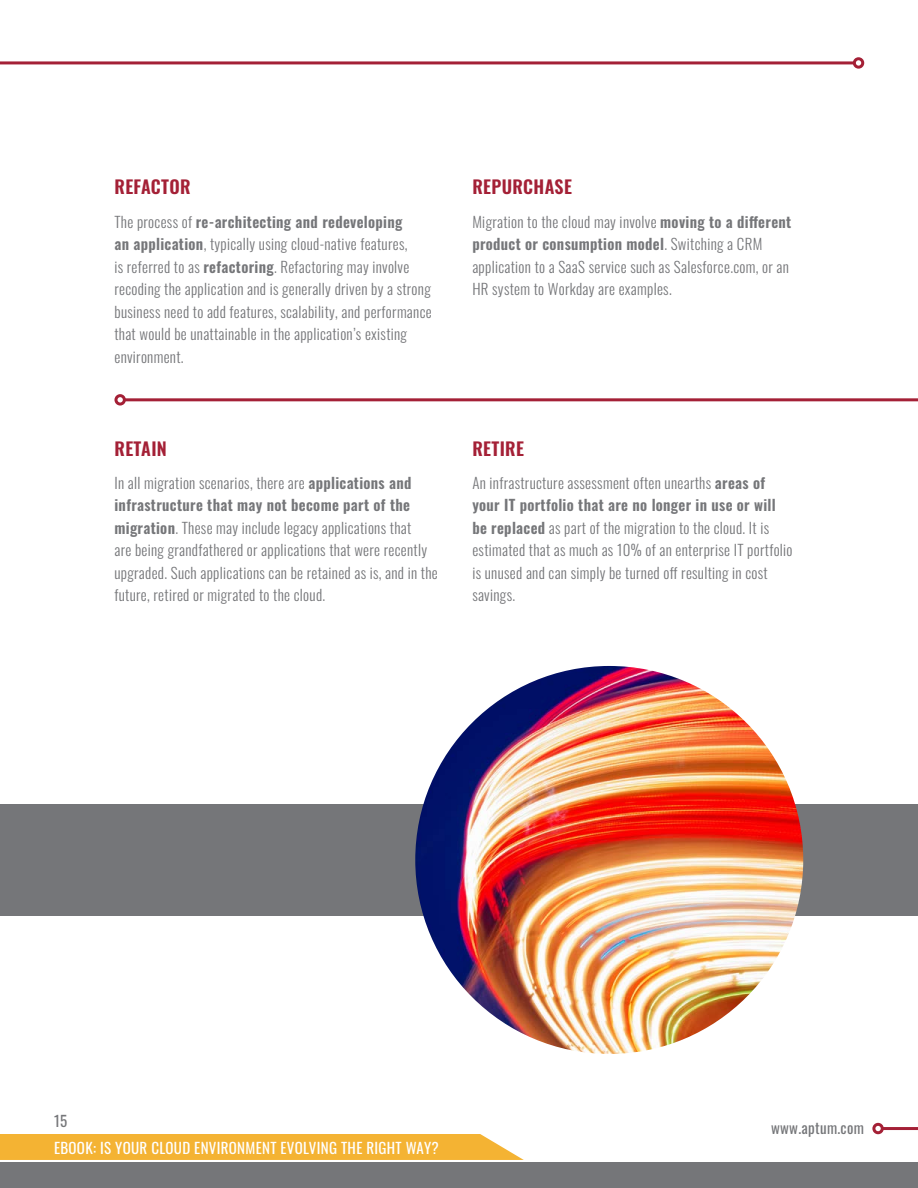
<style>
.page{position:relative;width:918px;height:1188px;background:#fff}
.page>*{position:absolute;margin:0;border:0;box-sizing:border-box;transform-origin:0 0}
.t1{font:600 18px "Oswald";letter-spacing:.02em;color:#a42036}
.t2{font:300 15px/22.5px "Oswald";letter-spacing:.02em;color:#757679}
.t3{font:15px "Oswald";letter-spacing:.02em;color:#fff}
.t4{font:15px "Oswald";letter-spacing:.02em;color:#757679}
.s1{font-weight:600}
</style>
<div class="page">
<div style="left:853px;top:57px;width:11px;height:12px;border:3px solid #a42036;border-radius:50%"></div>
<hr style="left:0;top:61px;width:854px;height:3px;background:#a42036">
<div style="left:872px;top:1123px;width:12px;height:11px;border:3px solid #a42036;border-radius:50%"></div>
<hr style="left:883px;top:1127px;width:35px;height:3px;background:#a42036">
<div style="left:0;top:1162px;width:918px;height:26px;background:#757679"></div>
<div style="left:114px;top:394px;width:12px;height:12px;border:3px solid #a42036;border-radius:50%"></div>
<hr style="left:125px;top:398px;width:793px;height:3px;background:#a42036">
<div style="left:0;top:804px;width:918px;height:112px;background:#757679"></div>
<img style="left:415px;top:666px;width:388px;height:388px;border-radius:194px">
<div style="left:0;top:1134px;width:524px;height:26px;background:#f4b333"></div>
<p class="t1" style="left:114px;top:178px;width:78px">REFACTOR</p>
<p class="t2" style="left:114px;top:209px;width:319px">The process of <span class="s1">re-architecting and redeveloping<br>an application</span>, typically using cloud-native features,<br>is referred to as <span class="s1">refactoring</span>. Refactoring may involve recoding the application and is generally driven by a strong business need to add features, scalability, and performance that would be unattainable in the application’s existing environment.</p>
<p class="t1" style="left:114px;top:439px;width:54px">RETAIN</p>
<p class="t2" style="left:114px;top:470px;width:325px">In all migration scenarios, there are <span class="s1">applications and infrastructure that may not become part of the migration</span>. These may include legacy applications that<br>are being grandfathered or applications that were recently upgraded. Such applications can be retained as is, and in the future, retired or migrated to the cloud.</p>
<p class="t1" style="left:472px;top:178px;width:101px">REPURCHASE</p>
<p class="t2" style="left:472px;top:209px;width:321px">Migration to the cloud may involve <span class="s1">moving to a different product or consumption model</span>. Switching a CRM application to a SaaS service such as Salesforce.com, or an HR system to Workday are examples.</p>
<p class="t1" style="left:472px;top:439px;width:53px">RETIRE</p>
<p class="t2" style="left:472px;top:470px;width:322px">An infrastructure assessment often unearths <span class="s1">areas of your IT portfolio that are no longer in use or will be replaced</span> as part of the migration to the cloud. It is estimated that as much as 10% of an enterprise IT portfolio is unused and can simply be turned off resulting in cost savings.</p>
<p class="t4" style="left:54px;top:1108px;width:15px">15</p>
<p class="t3" style="left:54px;top:1134px;width:386px">EBOOK: IS YOUR CLOUD ENVIRONMENT EVOLVING THE RIGHT WAY?</p>
<p class="t4" style="left:771px;top:1114px;width:94px">www.aptum.com</p>
</div>
